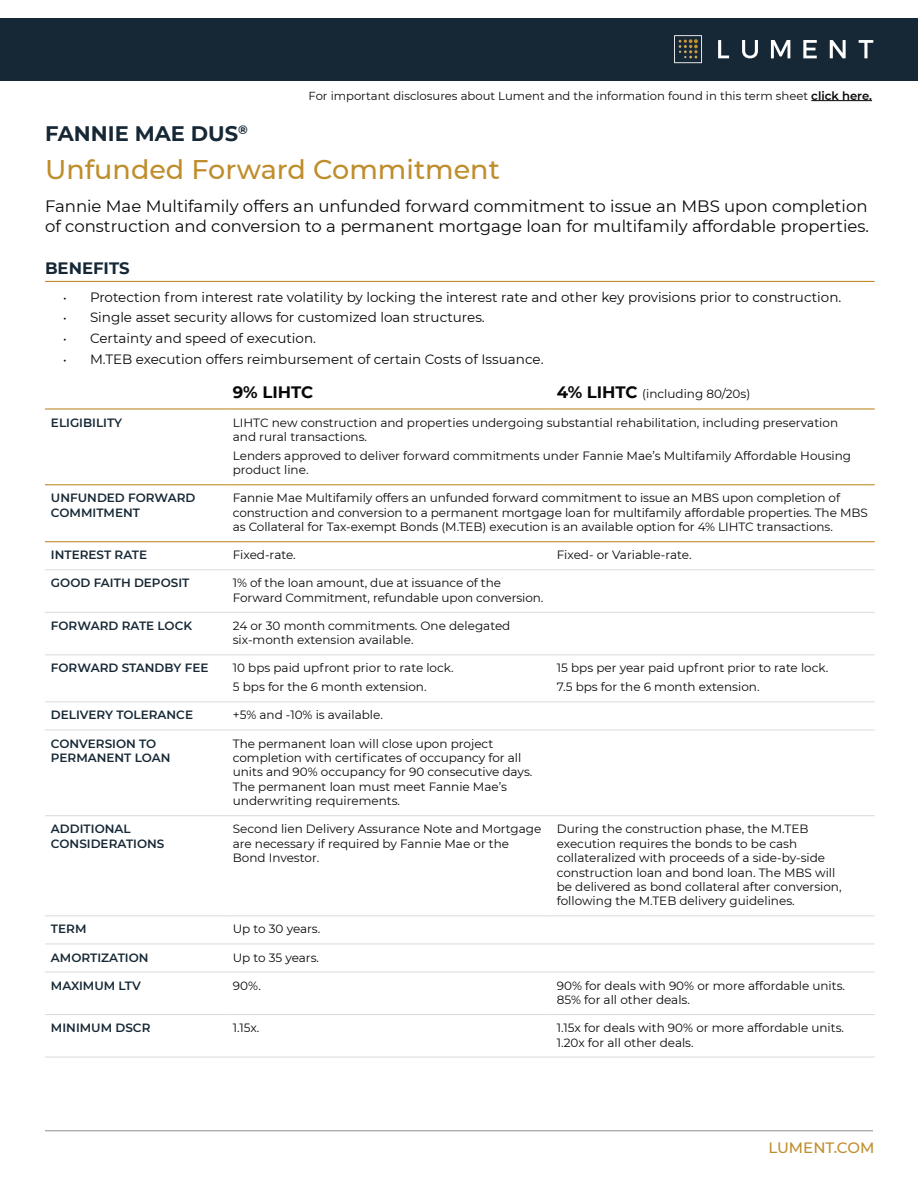
<style>
.page{position:relative;width:918px;height:1188px;background:#fff}
.page>*{position:absolute;margin:0;border:0;box-sizing:border-box;transform-origin:0 0}
.t1{font:500 27px "Montserrat";color:#bf8d2c}
.t2{font:700 21px "Montserrat";color:#162835}
.t3{font:16.5px/19.8px "Montserrat";color:#0a0807}
.t4{font:700 16.5px "Montserrat";color:#162835}
.t5{font:700 16.5px "Montserrat";color:#0a0807}
.t6{font:500 15px "Montserrat";color:#bf8d2c}
.t7{font:13.5px "Montserrat";color:#0a0807}
.t8{font:12px/14.4px "Montserrat";color:#0a0807}
.t9{font:600 12px/14.4px "Montserrat";color:#162835}
.t10{font:11.7px "Montserrat";color:#0a0807}
.s1{font-weight:600}
.s2{font-size:12px}
.s3{font-weight:700;font-size:16.5px}
</style>
<div class="page">
<div style="left:0;top:18px;width:918px;height:63px;background:#162835"></div>
<svg style="left:674px;top:35px;width:28px;height:28px"></svg>
<svg style="left:718px;top:40px;width:11px;height:18px"></svg>
<svg style="left:742px;top:40px;width:16px;height:18px"></svg>
<svg style="left:771px;top:40px;width:19px;height:18px"></svg>
<svg style="left:830px;top:40px;width:16px;height:18px"></svg>
<svg style="left:859px;top:40px;width:14px;height:18px"></svg>
<svg style="left:803px;top:40px;width:14px;height:18px"></svg>
<hr style="left:45px;top:1130px;width:828px;height:1px;background:#9a9a9c">
<hr style="left:45px;top:281px;width:829px;height:1px;background:#bf8d2c">
<hr style="left:45px;top:612px;width:182px;height:1px;background:#dcdbdc">
<hr style="left:227px;top:612px;width:324px;height:1px;background:#dcdbdc">
<hr style="left:551px;top:612px;width:324px;height:1px;background:#dcdbdc">
<hr style="left:45px;top:654px;width:182px;height:1px;background:#dcdbdc">
<hr style="left:227px;top:654px;width:324px;height:1px;background:#dcdbdc">
<hr style="left:551px;top:654px;width:324px;height:1px;background:#dcdbdc">
<hr style="left:45px;top:701px;width:182px;height:1px;background:#dcdbdc">
<hr style="left:227px;top:701px;width:324px;height:1px;background:#dcdbdc">
<hr style="left:551px;top:701px;width:324px;height:1px;background:#dcdbdc">
<hr style="left:45px;top:730px;width:182px;height:1px;background:#dcdbdc">
<hr style="left:227px;top:730px;width:324px;height:1px;background:#dcdbdc">
<hr style="left:551px;top:730px;width:324px;height:1px;background:#dcdbdc">
<hr style="left:45px;top:815px;width:182px;height:1px;background:#dcdbdc">
<hr style="left:227px;top:815px;width:324px;height:1px;background:#dcdbdc">
<hr style="left:551px;top:815px;width:324px;height:1px;background:#dcdbdc">
<hr style="left:45px;top:915px;width:182px;height:1px;background:#dcdbdc">
<hr style="left:227px;top:915px;width:324px;height:1px;background:#dcdbdc">
<hr style="left:551px;top:915px;width:324px;height:1px;background:#dcdbdc">
<hr style="left:45px;top:944px;width:182px;height:1px;background:#dcdbdc">
<hr style="left:227px;top:944px;width:324px;height:1px;background:#dcdbdc">
<hr style="left:551px;top:944px;width:324px;height:1px;background:#dcdbdc">
<hr style="left:45px;top:972px;width:182px;height:1px;background:#dcdbdc">
<hr style="left:227px;top:972px;width:324px;height:1px;background:#dcdbdc">
<hr style="left:551px;top:972px;width:324px;height:1px;background:#dcdbdc">
<hr style="left:45px;top:1014px;width:182px;height:1px;background:#dcdbdc">
<hr style="left:227px;top:1014px;width:324px;height:1px;background:#dcdbdc">
<hr style="left:551px;top:1014px;width:324px;height:1px;background:#dcdbdc">
<hr style="left:45px;top:1057px;width:182px;height:1px;background:#dcdbdc">
<hr style="left:227px;top:1057px;width:324px;height:1px;background:#dcdbdc">
<hr style="left:551px;top:1057px;width:324px;height:1px;background:#dcdbdc">
<hr style="left:45px;top:569px;width:182px;height:1px;background:#dcdbdc">
<hr style="left:227px;top:569px;width:324px;height:1px;background:#dcdbdc">
<hr style="left:551px;top:569px;width:324px;height:1px;background:#dcdbdc">
<hr style="left:45px;top:408px;width:182px;height:2px;background:#bf8d2c">
<hr style="left:227px;top:408px;width:324px;height:2px;background:#bf8d2c">
<hr style="left:551px;top:408px;width:324px;height:2px;background:#bf8d2c">
<hr style="left:45px;top:484px;width:182px;height:1px;background:#bf8d2c">
<hr style="left:227px;top:484px;width:324px;height:1px;background:#bf8d2c">
<hr style="left:551px;top:484px;width:324px;height:1px;background:#bf8d2c">
<hr style="left:45px;top:541px;width:182px;height:1px;background:#bf8d2c">
<hr style="left:227px;top:541px;width:324px;height:1px;background:#bf8d2c">
<hr style="left:551px;top:541px;width:324px;height:1px;background:#bf8d2c">
<hr style="left:811px;top:100px;width:61px;height:1px;background:#0a0807">
<p class="t10" style="left:309px;top:88px;width:565px">For important disclosures about Lument and the information found in this term sheet <span class="s1">click here.</span></p>
<h2 class="t2" style="left:45px;top:118px;width:204px">FANNIE MAE DUS<sup>®</sup></h2>
<h1 class="t1" style="left:45px;top:150px;width:456px">Unfunded Forward Commitment</h1>
<h3 class="t3" style="left:45px;top:196px;width:826px">Fannie Mae Multifamily offers an unfunded forward commitment to issue an MBS upon completion of construction and conversion to a permanent mortgage loan for multifamily affordable properties.</h3>
<h3 class="t4" style="left:45px;top:256px;width:86px">BENEFITS</h3>
<p class="t7" style="left:63px;top:287px;width:780px"><span class="s2">•</span> Protection from interest rate volatility by locking the interest rate and other key provisions prior to construction.</p>
<p class="t7" style="left:63px;top:308px;width:423px"><span class="s2">•</span> Single asset security allows for customized loan structures.</p>
<p class="t7" style="left:63px;top:329px;width:255px"><span class="s2">•</span> Certainty and speed of execution.</p>
<p class="t7" style="left:63px;top:350px;width:482px"><span class="s2">•</span> M.TEB execution offers reimbursement of certain Costs of Issuance.</p>
<h3 class="t5" style="left:233px;top:381px;width:82px">9% LIHTC</h3>
<p class="t8" style="left:557px;top:387px;width:195px"><span class="s3">4% LIHTC</span> (including 80/20s)</p>
<p class="t9" style="left:51px;top:415px;width:73px">ELIGIBILITY</p>
<p class="t8" style="left:233px;top:415px;width:607px">LIHTC new construction and properties undergoing substantial rehabilitation, including preservation and rural transactions.</p>
<p class="t8" style="left:233px;top:448px;width:620px">Lenders approved to deliver forward commitments under Fannie Mae’s Multifamily Affordable Housing product line.</p>
<p class="t9" style="left:51px;top:490px;width:146px">UNFUNDED FORWARD<br>COMMITMENT</p>
<p class="t8" style="left:233px;top:491px;width:636px">Fannie Mae Multifamily offers an unfunded forward commitment to issue an MBS upon completion of construction and conversion to a permanent mortgage loan for multifamily affordable properties. The MBS as Collateral for Tax-exempt Bonds (M.TEB) execution is an available option for 4% LIHTC transactions.</p>
<p class="t9" style="left:51px;top:547px;width:98px">INTEREST RATE</p>
<p class="t8" style="left:233px;top:547px;width:65px">Fixed-rate.</p>
<p class="t8" style="left:557px;top:547px;width:136px">Fixed- or Variable-rate.</p>
<p class="t9" style="left:51px;top:575px;width:140px">GOOD FAITH DEPOSIT</p>
<p class="t8" style="left:233px;top:576px;width:312px">1% of the loan amount, due at issuance of the<br>Forward Commitment, refundable upon conversion.</p>
<p class="t9" style="left:51px;top:618px;width:143px">FORWARD RATE LOCK</p>
<p class="t8" style="left:233px;top:618px;width:279px">24 or 30 month commitments. One delegated six-month extension available.</p>
<p class="t9" style="left:51px;top:660px;width:159px">FORWARD STANDBY FEE</p>
<p class="t8" style="left:233px;top:658px;width:222px;line-height:18.9px">10 bps paid upfront prior to rate lock.<br>5 bps for the 6 month extension.</p>
<p class="t8" style="left:557px;top:658px;width:273px;line-height:18.9px">15 bps per year paid upfront prior to rate lock.<br>7.5 bps for the 6 month extension.</p>
<p class="t9" style="left:51px;top:707px;width:144px">DELIVERY TOLERANCE</p>
<p class="t8" style="left:233px;top:708px;width:152px">+5% and -10% is available.</p>
<p class="t9" style="left:51px;top:736px;width:121px">CONVERSION TO<br>PERMANENT LOAN</p>
<p class="t8" style="left:233px;top:736px;width:301px">The permanent loan will close upon project completion with certificates of occupancy for all units and 90% occupancy for 90 consecutive days.<br>The permanent loan must meet Fannie Mae’s underwriting requirements.</p>
<p class="t9" style="left:51px;top:821px;width:115px">ADDITIONAL<br>CONSIDERATIONS</p>
<p class="t8" style="left:233px;top:821px;width:310px">Second lien Delivery Assurance Note and Mortgage are necessary if required by Fannie Mae or the<br>Bond Investor.</p>
<p class="t8" style="left:557px;top:821px;width:286px">During the construction phase, the M.TEB execution requires the bonds to be cash collateralized with proceeds of a side-by-side construction loan and bond loan. The MBS will be delivered as bond collateral after conversion, following the M.TEB delivery guidelines.</p>
<p class="t9" style="left:51px;top:921px;width:37px">TERM</p>
<p class="t8" style="left:233px;top:922px;width:89px">Up to 30 years.</p>
<p class="t9" style="left:51px;top:950px;width:99px">AMORTIZATION</p>
<p class="t8" style="left:233px;top:950px;width:88px">Up to 35 years.</p>
<p class="t9" style="left:51px;top:978px;width:91px">MAXIMUM LTV</p>
<p class="t8" style="left:233px;top:978px;width:30px">90%.</p>
<p class="t8" style="left:557px;top:978px;width:290px">90% for deals with 90% or more affordable units.<br>85% for all other deals.</p>
<p class="t9" style="left:51px;top:1020px;width:101px">MINIMUM DSCR</p>
<p class="t8" style="left:233px;top:1020px;width:28px">1.15x.</p>
<p class="t8" style="left:557px;top:1020px;width:289px">1.15x for deals with 90% or more affordable units.<br>1.20x for all other deals.</p>
<p class="t6" style="left:768px;top:1137px;width:108px">LUMENT.COM</p>
</div>
